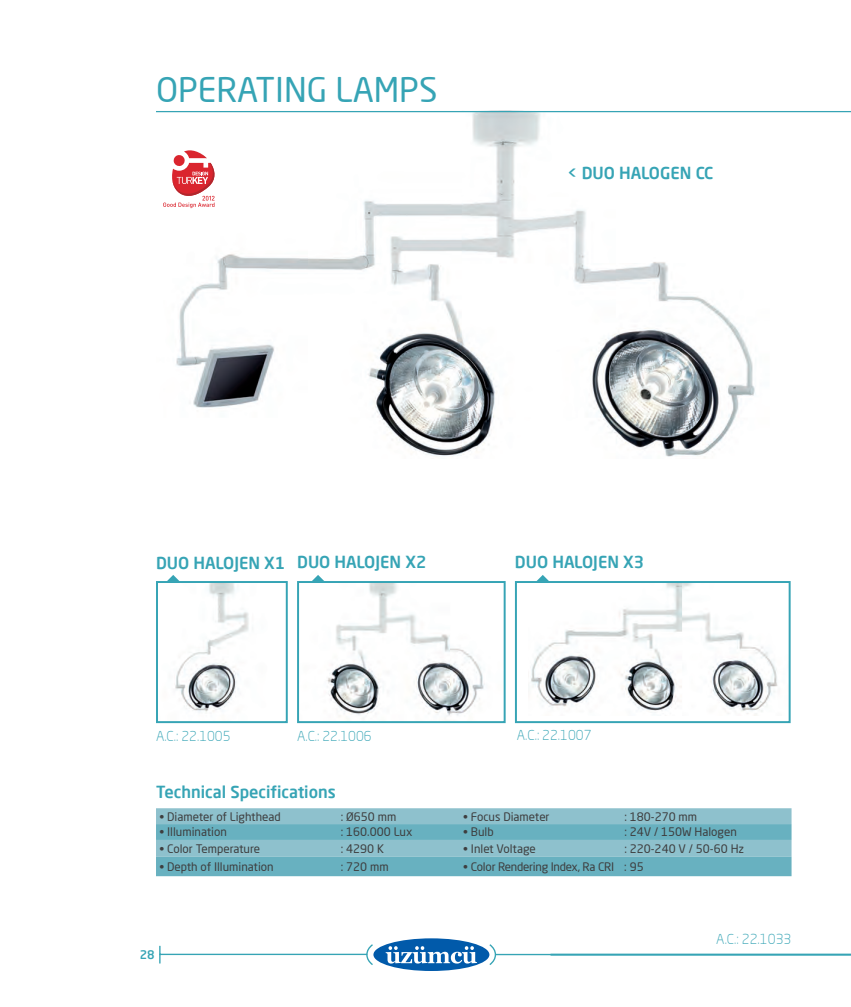
<style>
.page{position:relative;width:851px;height:1007px;background:#fff}
.page>*{position:absolute;margin:0;border:0;box-sizing:border-box;transform-origin:0 0}
.t1{font:33.38px "Neo Sans Pro";color:#36a4b5}
.t2{font:500 16.38px "Neo Sans Pro";color:#36a4b5}
.t3{font:300 13.62px "Neo Sans Pro";color:#36a4b5}
.t4{font:300 13.5px "Neo Sans Pro";color:#36a4b5}
.t5{font:500 11.75px "Neo Sans Pro";color:#36a4b5}
.t6{font:11.62px "Neo Sans Pro";color:#3e3e3f}
.t7{font:11.62px "Neo Sans Pro";letter-spacing:-.02em;color:#3e3e3f}
.s1{font-size:13.5px}
</style>
<div class="page">
<svg style="left:156px;top:808px;width:635px;height:68px;background:#7bb9c6"></svg>
<img style="left:175px;top:584px;width:74px;height:128px">
<div style="left:156px;top:581px;width:132px;height:142px;border:2px solid #36a4b5"></div>
<img style="left:327px;top:584px;width:158px;height:133px">
<div style="left:297px;top:581px;width:208px;height:142px;border:2px solid #36a4b5"></div>
<img style="left:531px;top:584px;width:247px;height:131px">
<div style="left:515px;top:581px;width:275px;height:142px;border:2px solid #36a4b5"></div>
<svg style="left:167px;top:575px;width:13px;height:6px"></svg>
<svg style="left:312px;top:575px;width:12px;height:6px"></svg>
<svg style="left:536px;top:575px;width:13px;height:6px"></svg>
<img style="left:176px;top:122px;width:579px;height:335px">
<svg style="left:163px;top:148px;width:53px;height:60px"></svg>
<svg style="left:488px;top:944px;width:362px;height:21px"></svg>
<svg style="left:365px;top:944px;width:9px;height:21px"></svg>
<div style="left:373px;top:938px;width:116px;height:32px;background:#015aaa;border-radius:50%"></div>
<svg style="left:385px;top:946px;width:92px;height:17px"></svg>
<svg style="left:159px;top:945px;width:1px;height:18px"></svg>
<hr style="left:160px;top:953px;width:207px;height:1px;background:#36a4b5">
<svg style="left:156px;top:110px;width:694px;height:12px"></svg>
<h1 class="t1" style="left:156px;top:69px;width:283px">OPERATING LAMPS</h1>
<h2 class="t2" style="left:567px;top:163px;width:147px">&lt; DUO HALOGEN CC</h2>
<h2 class="t2" style="left:156px;top:553px;width:131px">DUO HALOJEN X1</h2>
<h2 class="t2" style="left:297px;top:552px;width:131px">DUO HALOJEN X2</h2>
<h2 class="t2" style="left:515px;top:552px;width:131px">DUO HALOJEN X3</h2>
<p class="t4" style="left:156px;top:728px;width:76px">A.C.: 22.1005</p>
<p class="t4" style="left:297px;top:728px;width:76px">A.C.: 22.1006</p>
<p class="t4" style="left:517px;top:726px;width:76px">A.C.: 22.1007</p>
<h2 class="t2" style="left:156px;top:781px;width:181px">Technical Specifications</h2>
<p class="t6" style="left:159px;top:809px;width:123px">• Diameter of Lighthead</p>
<p class="t6" style="left:341px;top:809px;width:57px">: Ø650 mm</p>
<p class="t6" style="left:463px;top:809px;width:88px">• Focus Diameter</p>
<p class="t6" style="left:624px;top:809px;width:74px">: 180-270 mm</p>
<p class="t6" style="left:159px;top:824px;width:69px">• Illumination</p>
<p class="t6" style="left:341px;top:824px;width:73px">: 160.000 Lux</p>
<p class="t6" style="left:463px;top:824px;width:32px">• Bulb</p>
<p class="t6" style="left:624px;top:824px;width:114px">: 24V / 150W Halogen</p>
<p class="t6" style="left:159px;top:841px;width:102px">• Color Temperature</p>
<p class="t6" style="left:341px;top:841px;width:45px">: 4290 K</p>
<p class="t6" style="left:463px;top:841px;width:74px">• Inlet Voltage</p>
<p class="t6" style="left:624px;top:841px;width:121px">: 220-240 V / 50-60 Hz</p>
<p class="t6" style="left:159px;top:859px;width:116px">• Depth of Illumination</p>
<p class="t6" style="left:341px;top:859px;width:49px">: 720 mm</p>
<p class="t7" style="left:463px;top:859px;width:182px">• Color Rendering Index, Ra CRI : 95</p>
<p class="t5" style="left:140px;top:947px;width:16px">28</p>
<p class="t3" style="left:716px;top:930px;width:77px"><span class="s1">A.C.:</span> 22.1033</p>
</div>
